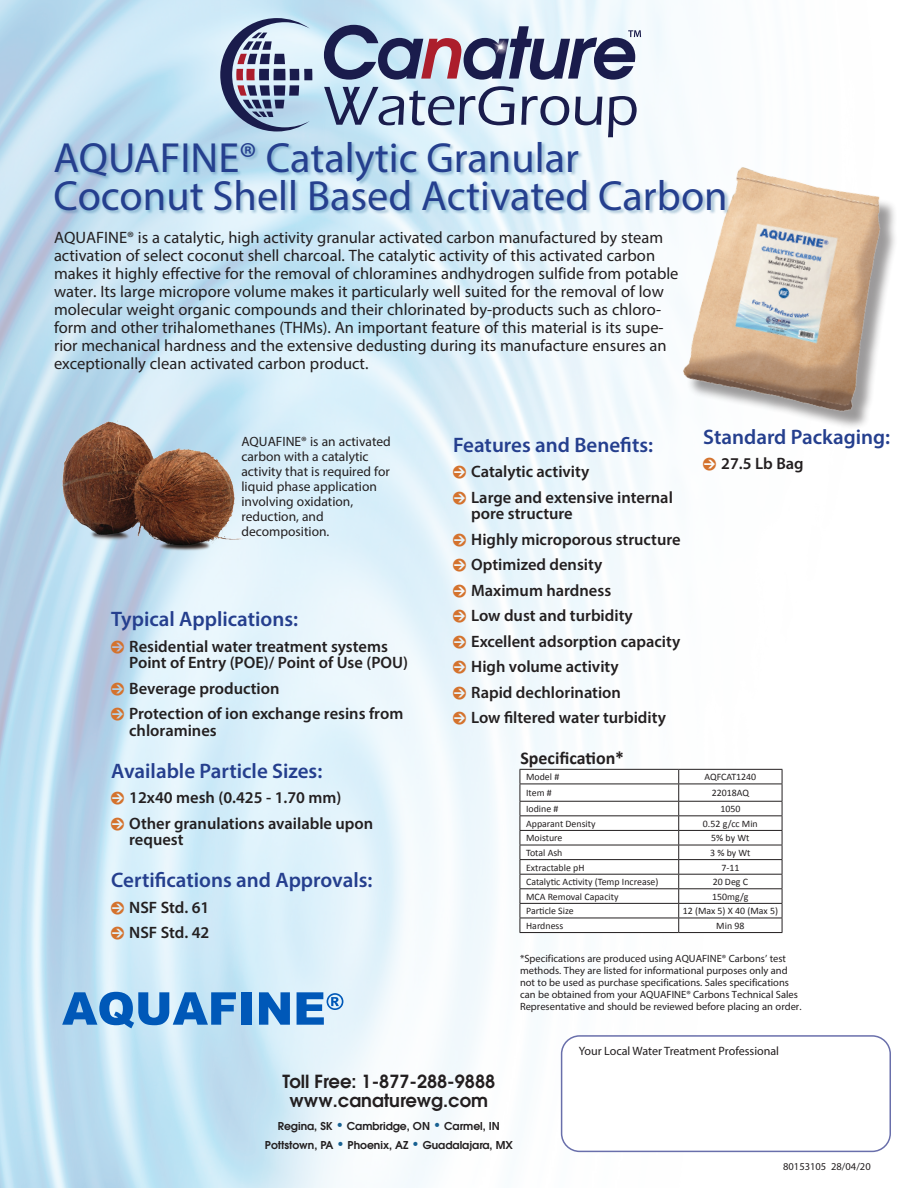
<style>
.page{position:relative;width:918px;height:1188px;background:#fff}
.page>*{position:absolute;margin:0;border:0;box-sizing:border-box;transform-origin:0 0}
.t1{font:42.3px/37.8px "Myriad Pro";color:#253f8e}
.t2{font:600 21px "Myriad Pro";color:#253f8e}
.t3{font:600 18px/18.3px "ITC Avant Garde Std";color:#231f20;text-align:center}
.t4{font:700 18px "Calibri";color:#231f20}
.t5{font:16.5px/18px "Myriad Pro";color:#231f20}
.t6{font:600 16.5px/25.5px "Myriad Pro";color:#231f20}
.t7{font:13.5px/15px "Myriad Pro";color:#231f20}
.t8{font:12.15px "Myriad Pro";color:#231f20}
.t9{font:600 10.8px "ITC Avant Garde Std";color:#231f20}
.t10{font:10.5px/12px "Myriad Pro";color:#231f20}
.t11{font:9.9px "Calibri";color:#231f20}
.s1{font-family:"Pointers";font-weight:400;color:#d4722d}
.s2{font-size:13.5px;color:#186192}
</style>
<div class="page">
<img style="left:0;top:0;width:891px;height:1188px">
<img style="left:652px;top:139px;width:243px;height:311px">
<svg style="left:62px;top:992px;width:174px;height:36px;background:#609cd5"></svg>
<div style="left:242px;top:992px;width:10px;height:33px;background:#0058b8"></div>
<svg style="left:259px;top:992px;width:31px;height:33px"></svg>
<svg style="left:297px;top:992px;width:46px;height:33px;background:#6ea3d8"></svg>
<div style="left:55px;top:142px;width:675px;height:74px;background:#186192;opacity:.31"></div>
<img style="left:58px;top:418px;width:191px;height:136px">
<svg style="left:520px;top:769px;width:263px;height:164px"></svg>
<hr style="left:679px;top:830px;width:103px;height:1px;background:#231f20">
<hr style="left:679px;top:845px;width:103px;height:1px;background:#231f20">
<hr style="left:679px;top:859px;width:103px;height:1px;background:#231f20">
<hr style="left:679px;top:874px;width:103px;height:1px;background:#231f20">
<hr style="left:679px;top:888px;width:103px;height:1px;background:#231f20">
<hr style="left:679px;top:903px;width:103px;height:1px;background:#231f20">
<hr style="left:679px;top:918px;width:103px;height:1px;background:#231f20">
<hr style="left:679px;top:932px;width:103px;height:1px;background:#231f20">
<div style="left:562px;top:1036px;width:328px;height:115px;background:#fff;border-radius:18px"></div>
<div style="left:561px;top:1035px;width:330px;height:117px;border:2px solid #696fab;border-radius:18px"></div>
<svg style="left:324px;top:86px;width:191px;height:39px;background:#9fb0c6"></svg>
<svg style="left:521px;top:96px;width:48px;height:29px"></svg>
<svg style="left:575px;top:97px;width:27px;height:28px"></svg>
<svg style="left:608px;top:96px;width:29px;height:41px"></svg>
<svg style="left:220px;top:18px;width:92px;height:113px;background:#95a1ba"></svg>
<svg style="left:324px;top:25px;width:317px;height:55px;background:#959ab1"></svg>
<p class="t1" style="left:54px;top:138px;width:676px">AQUAFINE® Catalytic Granular<br>Coconut Shell Based Activated Carbon</p>
<p class="t5" style="left:54px;top:228px;width:626px">AQUAFINE® is a catalytic, high activity granular activated carbon manufactured by steam activation of select coconut shell charcoal. The catalytic activity of this activated carbon makes it highly effective for the removal of chloramines andhydrogen sulfide from potable water. Its large micropore volume makes it particularly well suited for the removal of low molecular weight organic compounds and their chlorinated by-products such as chloro&shy;form and other trihalomethanes (THMs). An important feature of this material is its supe&shy;rior mechanical hardness and the extensive dedusting during its manufacture ensures an exceptionally clean activated carbon product.</p>
<p class="t7" style="left:241px;top:434px;width:151px">AQUAFINE® is an activated carbon with a catalytic activity that is required for liquid phase application involving oxidation, reduction, and decomposition.</p>
<p class="t2" style="left:111px;top:606px;width:188px">Typical Applications:</p>
<p class="t6" style="left:129px;top:638px;width:280px;line-height:16.5px;text-indent:-18px"><span class="s1">0</span> Residential water treatment systems<br>Point of Entry (POE)/ Point of Use (POU)</p>
<p class="t6" style="left:111px;top:675px;width:294px"><span class="s1">0</span> Beverage production<br><span class="s1">0</span> Protection of ion exchange resins from</p>
<p class="t6" style="left:129px;top:717px;width:89px">chloramines</p>
<p class="t2" style="left:111px;top:758px;width:213px">Available Particle Sizes:</p>
<p class="t6" style="left:111px;top:785px;width:232px"><span class="s1">0</span> 12x40 mesh (0.425 - 1.70 mm)</p>
<p class="t6" style="left:129px;top:815px;width:246px;line-height:16.5px;text-indent:-18px"><span class="s1">0</span> Other granulations available upon request</p>
<p class="t2" style="left:111px;top:867px;width:263px">Certifications and Approvals:</p>
<p class="t6" style="left:111px;top:894px;width:100px"><span class="s1">0</span> NSF Std. 61<br><span class="s1">0</span> NSF Std. 42</p>
<p class="t2" style="left:453px;top:431px;width:201px">Features and Benefits:</p>
<p class="t6" style="left:453px;top:458px;width:138px"><span class="s1">0</span> Catalytic activity</p>
<p class="t6" style="left:471px;top:488px;width:203px;line-height:16.5px;text-indent:-18px"><span class="s1">0</span> Large and extensive internal pore structure</p>
<p class="t6" style="left:453px;top:526px;width:229px"><span class="s1">0</span> Highly microporous structure</p>
<p class="t6" style="left:453px;top:551px;width:160px"><span class="s1">0</span> Optimized density<br><span class="s1">0</span> Maximum hardness</p>
<p class="t6" style="left:453px;top:602px;width:229px"><span class="s1">0</span> Low dust and turbidity<br><span class="s1">0</span> Excellent adsorption capacity</p>
<p class="t6" style="left:453px;top:653px;width:167px"><span class="s1">0</span> High volume activity</p>
<p class="t6" style="left:453px;top:679px;width:169px"><span class="s1">0</span> Rapid dechlorination</p>
<p class="t6" style="left:453px;top:704px;width:214px"><span class="s1">0</span> Low filtered water turbidity</p>
<p class="t2" style="left:703px;top:423px;width:188px">Standard Packaging:</p>
<p class="t6" style="left:703px;top:451px;width:102px"><span class="s1">0</span> 27.5 Lb Bag</p>
<p class="t4" style="left:520px;top:747px;width:105px">Specification*</p>
<p class="t11" style="left:526px;top:771px;width:35px">Model #</p>
<p class="t11" style="left:705px;top:771px;width:53px">AQFCAT1240</p>
<p class="t11" style="left:526px;top:787px;width:27px">Item #</p>
<p class="t11" style="left:712px;top:787px;width:39px">22018AQ</p>
<p class="t11" style="left:526px;top:803px;width:34px">Iodine #</p>
<p class="t11" style="left:720px;top:803px;width:22px">1050</p>
<p class="t11" style="left:526px;top:817px;width:71px">Apparant Density</p>
<p class="t11" style="left:703px;top:817px;width:56px">0.52 g/cc Min</p>
<p class="t11" style="left:526px;top:832px;width:38px">Moisture</p>
<p class="t11" style="left:711px;top:832px;width:40px">5% by Wt</p>
<p class="t11" style="left:526px;top:846px;width:38px">Total Ash</p>
<p class="t11" style="left:710px;top:846px;width:42px">3 % by Wt</p>
<p class="t11" style="left:526px;top:861px;width:60px">Extractable pH</p>
<p class="t11" style="left:721px;top:861px;width:20px">7-11</p>
<p class="t11" style="left:526px;top:876px;width:134px">Catalytic Activity (Temp Increase)</p>
<p class="t11" style="left:713px;top:876px;width:37px">20 Deg C</p>
<p class="t11" style="left:526px;top:890px;width:94px">MCA Removal Capacity</p>
<p class="t11" style="left:712px;top:890px;width:38px">150mg/g</p>
<p class="t11" style="left:526px;top:905px;width:49px">Particle Size</p>
<p class="t11" style="left:683px;top:905px;width:97px">12 (Max 5) X 40 (Max 5)</p>
<p class="t11" style="left:526px;top:919px;width:39px">Hardness</p>
<p class="t11" style="left:716px;top:919px;width:30px">Min 98</p>
<p class="t10" style="left:520px;top:953px;width:283px">*Specifications are produced using AQUAFINE® Carbons’ test methods. They are listed for informational purposes only and not to be used as purchase specifications. Sales specifications can be obtained from your AQUAFINE® Carbons Technical Sales Representative and should be reviewed before placing an order.</p>
<p class="t8" style="left:579px;top:1043px;width:202px">Your Local Water Treatment Professional</p>
<p class="t3" style="left:283px;top:1072px;width:214px">Toll Free: 1-877-288-9888 www.canaturewg.com</p>
<p class="t9" style="left:278px;top:1119px;width:224px">Regina, SK <span class="s2">•</span> Cambridge, ON <span class="s2">•</span> Carmel, IN</p>
<p class="t9" style="left:265px;top:1137px;width:249px">Pottstown, PA <span class="s2">•</span> Phoenix, AZ <span class="s2">•</span> Guadalajara, MX</p>
<p class="t10" style="left:783px;top:1160px;width:89px">80153105 28/04/20</p>
</div>
